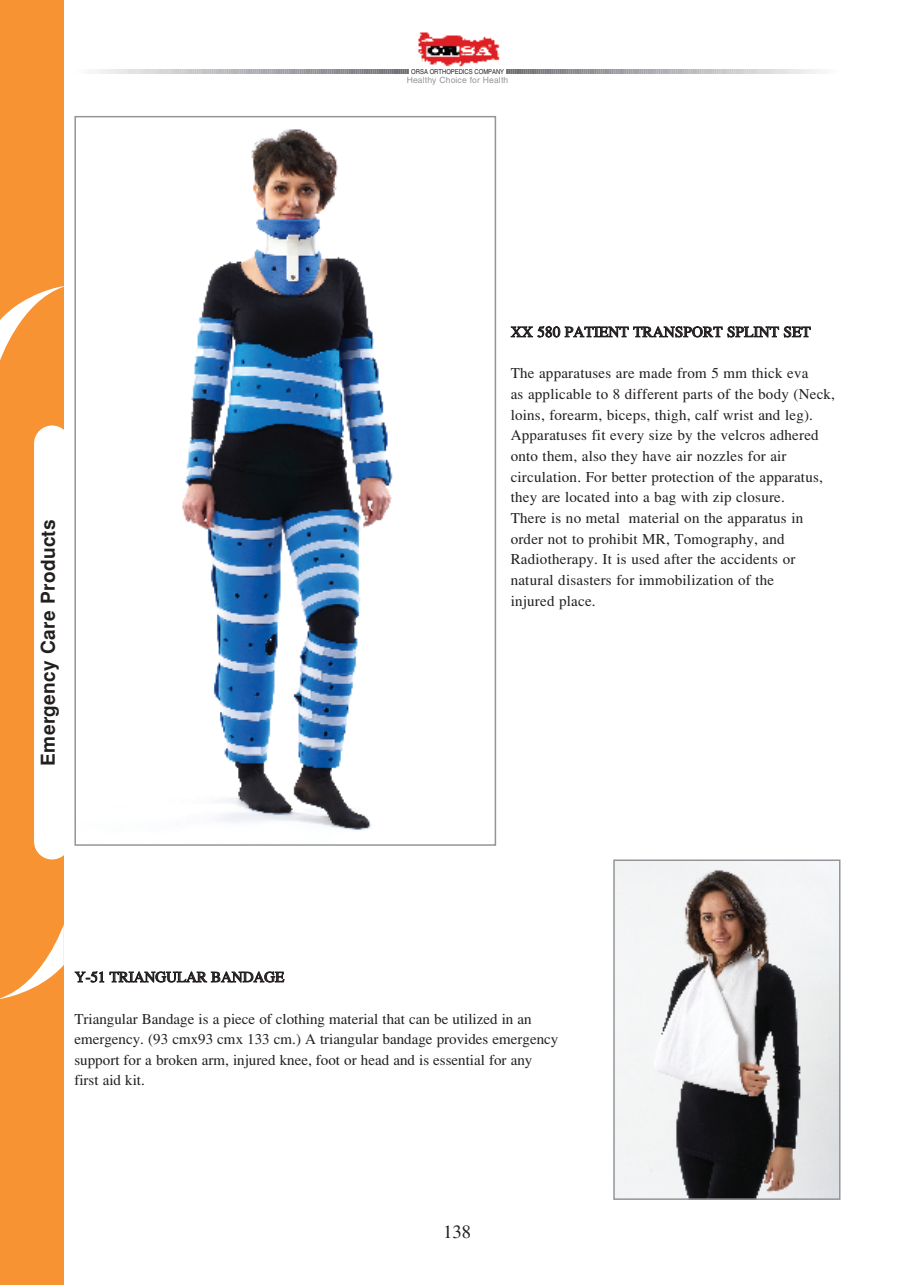
<style>
.page{position:relative;width:915px;height:1285px;background:#fff}
.page>*{position:absolute;margin:0;border:0;box-sizing:border-box;transform-origin:0 0}
.t1{font:700 19.05px "Helvetica";letter-spacing:.015em;color:#231f20}
.t2{font:18.75px "Times";color:#231f20}
.t3{font:15px/20.7px "Times";letter-spacing:.015em;color:#231f20}
.t4{font:8.55px "Helvetica";letter-spacing:.015em;color:#939598}
.t5{font:6.75px "Helvetica";color:#231f20;scale:.86 1}
</style>
<div class="page">
<div style="left:0;top:0;width:64px;height:1284px;background:#f79332"></div>
<img style="left:182px;top:129px;width:211px;height:701px">
<div style="left:74px;top:116px;width:422px;height:729px;border:2px solid #939598"></div>
<img style="left:616px;top:862px;width:221px;height:334px">
<div style="left:613px;top:859px;width:227px;height:340px;border:2px solid #939598"></div>
<svg style="left:94px;top:69px;width:315px;height:4px"></svg>
<svg style="left:506px;top:69px;width:315px;height:4px"></svg>
<img style="left:417px;top:32px;width:83px;height:35px">
<svg style="left:0;top:286px;width:64px;height:74px"></svg>
<svg style="left:1px;top:924px;width:63px;height:74px"></svg>
<div style="left:34px;top:425px;width:36px;height:434px;background:#fff;border-radius:18px"></div>
<p class="t5" style="left:411px;top:67px;width:109px">ORSA ORTHOPEDICS COMPANY</p>
<p class="t4" style="left:406px;top:75px;width:103px">Healthy Choice for Health</p>
<p class="t1" style="left:37px;top:765px;width:248px;rotate:-90deg">Emergency Care Products</p>
<p class="t3" style="left:510px;top:321px;width:301px">XX 580 PATIENT TRANSPORT SPLINT SET</p>
<p class="t3" style="left:510px;top:363px;width:326px">The apparatuses are made from 5 mm thick eva<br>as applicable to 8 different parts of the body (Neck, loins, forearm, biceps, thigh, calf wrist and leg).<br>Apparatuses fit every size by the velcros adhered onto them, also they have air nozzles for air circulation. For better protection of the apparatus, they are located into a bag with zip closure.<br>There is no metal material on the apparatus in order not to prohibit MR, Tomography, and Radiotherapy. It is used after the accidents or natural disasters for immobilization of the<br>injured place.</p>
<p class="t3" style="left:75px;top:966px;width:211px">Y-51 TRIANGULAR BANDAGE</p>
<p class="t3" style="left:74px;top:1007px;width:485px">Triangular Bandage is a piece of clothing material that can be utilized in an emergency. (93 cmx93 cmx 133 cm.) A triangular bandage provides emergency support for a broken arm, injured knee, foot or head and is essential for any first aid kit.</p>
<p class="t2" style="left:443px;top:1220px;width:30px">138</p>
</div>
